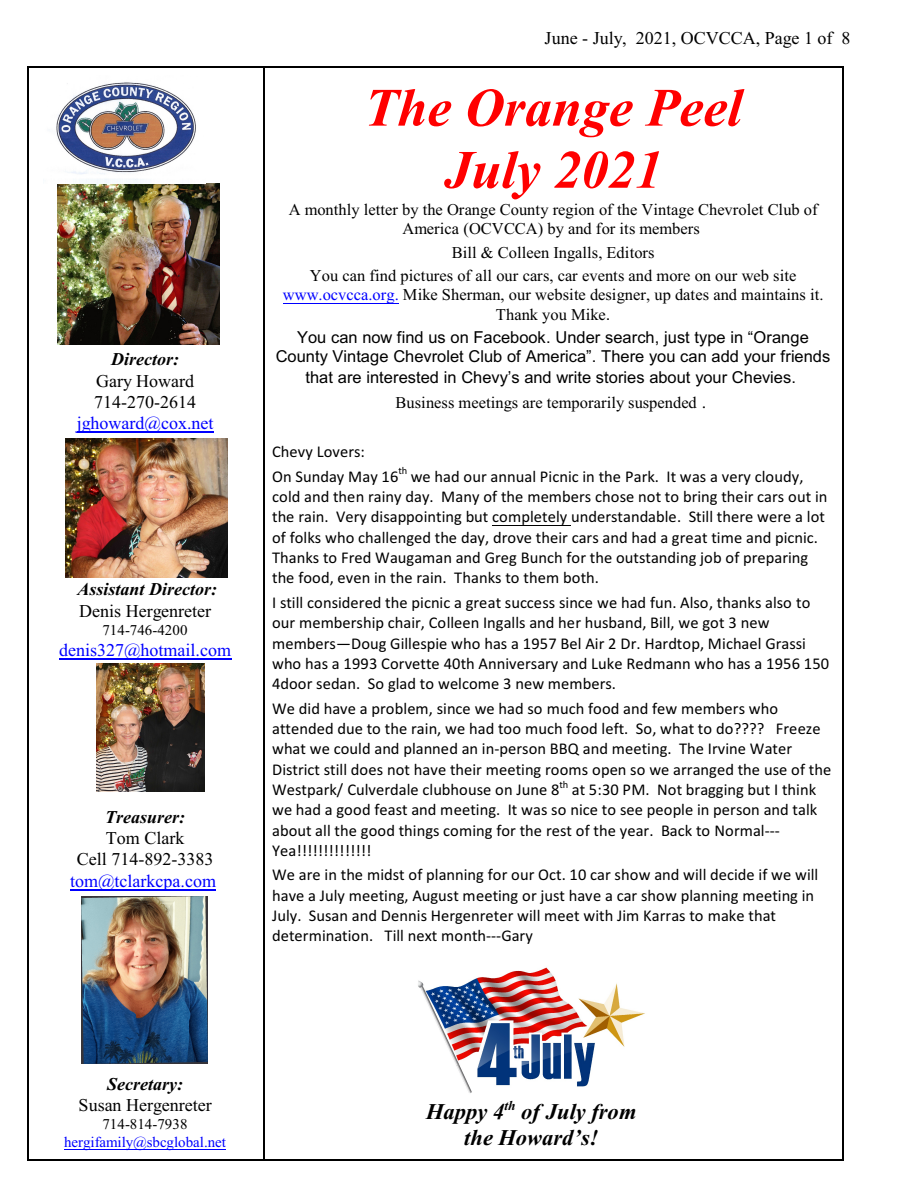
<style>
.page{position:relative;width:918px;height:1188px;background:#fff}
.page>*{position:absolute;margin:0;border:0;box-sizing:border-box;transform-origin:0 0}
.t1{font:italic 700 54px/62.1px "Times New Roman";color:#f00;text-align:center}
.t2{font:italic 700 22.5px/26px "Times New Roman";color:#000;text-align:center}
.t3{font:18px/21.3px "Times New Roman";color:#000}
.t4{font:18px "Times New Roman";color:#00f}
.t5{font:italic 700 18px "Times New Roman";color:#000}
.t6{font:16.5px/20.4px "Calibri";color:#000}
.t7{font:16.5px/19.5px "Times New Roman";color:#000;text-align:center}
.t8{font:16.5px/19.6px "Arial";color:#000;text-align:center}
.t9{font:15px "Times New Roman";color:#00f}
.t10{font:15px "Times New Roman";letter-spacing:.005em;color:#000}
.s1{color:#00f}
.s2{font-family:"Arial"}
.s3{font-size:18px}
</style>
<div class="page">
<hr style="left:27px;top:66px;width:1px;height:1095px;background:#000">
<hr style="left:27px;top:66px;width:236px;height:1px;background:#000">
<hr style="left:27px;top:1160px;width:236px;height:1px;background:#000">
<hr style="left:263px;top:66px;width:2px;height:1095px;background:#000">
<hr style="left:842px;top:66px;width:1px;height:1095px;background:#000">
<hr style="left:263px;top:66px;width:580px;height:1px;background:#000">
<hr style="left:263px;top:1160px;width:580px;height:1px;background:#000">
<img style="left:57px;top:184px;width:162px;height:160px">
<img style="left:65px;top:439px;width:162px;height:139px">
<img style="left:97px;top:663px;width:107px;height:129px">
<img style="left:81px;top:897px;width:126px;height:166px">
<img style="left:418px;top:967px;width:227px;height:126px">
<hr style="left:77px;top:432px;width:136px;height:1px;background:#00f">
<hr style="left:59px;top:658px;width:172px;height:1px;background:#00f">
<hr style="left:70px;top:889px;width:146px;height:1px;background:#00f">
<hr style="left:64px;top:1149px;width:162px;height:1px;background:#00f">
<hr style="left:283px;top:303px;width:116px;height:1px;background:#00f">
<hr style="left:492px;top:525px;width:79px;height:1px;background:#000">
<img style="left:56px;top:82px;width:140px;height:101px">
<p class="t5" style="left:111px;top:353px;width:69px">Director:</p>
<p class="t3" style="left:94px;top:372px;width:103px">Gary Howard<br>714-270-2614</p>
<p class="t4" style="left:77px;top:417px;width:138px">jghoward@cox.net</p>
<p class="t5" style="left:78px;top:583px;width:141px">Assistant Director:</p>
<p class="t3" style="left:79px;top:602px;width:134px">Denis Hergenreter</p>
<p class="t10" style="left:102px;top:625px;width:87px">714-746-4200</p>
<p class="t4" style="left:59px;top:643px;width:174px">denis327@hotmail.com</p>
<p class="t5" style="left:105px;top:811px;width:81px">Treasurer:</p>
<p class="t3" style="left:77px;top:829px;width:138px;text-align:center">Tom Clark<br>Cell 714-892-3383</p>
<p class="t4" style="left:70px;top:874px;width:148px">tom@tclarkcpa.com</p>
<p class="t3" style="left:544px;top:29px;width:308px">June - July, 2021, OCVCCA, Page 1 of 8</p>
<h1 class="t1" style="left:364px;top:82px;width:379px">The Orange Peel<br>July 2021</h1>
<p class="t7" style="left:289px;top:201px;width:530px">A monthly letter by the Orange County region of the Vintage Chevrolet Club of<br>America (OCVCCA) by and for its members</p>
<p class="t7" style="left:310px;top:242px;width:488px;line-height:23.4px">Bill &amp; Colleen Ingalls, Editors<br>You can find pictures of all our cars, car events and more on our web site</p>
<p class="t7" style="left:283px;top:287px;width:542px"><span class="s1">www.ocvcca.org.</span> Mike Sherman, our website designer, up dates and maintains it.<br>Thank you Mike<span class="s2">.</span></p>
<p class="t8" style="left:276px;top:329px;width:556px">You can now find us on Facebook. Under search, just type in “Orange<br>County Vintage Chevrolet Club of America”. There you can add your friends that are interested in Chevy’s and write stories about your Chevies.</p>
<p class="t7" style="left:396px;top:394px;width:312px">Business meetings are temporarily suspended <span class="s3">.</span></p>
<p class="t6" style="left:272px;top:441px;width:533px;line-height:24.3px">Chevy Lovers:<br>On Sunday May 16<sup>th</sup> we had our annual Picnic in the Park. It was a very cloudy,</p>
<p class="t6" style="left:272px;top:488px;width:557px">cold and then rainy day. Many of the members chose not to bring their cars out in the rain. Very disappointing but completely understandable. Still there were a lot of folks who challenged the day, drove their cars and had a great time and picnic.<br>Thanks to Fred Waugaman and Greg Bunch for the outstanding job of preparing the food, even in the rain. Thanks to them both.</p>
<p class="t6" style="left:272px;top:594px;width:559px">I still considered the picnic a great success since we had fun. Also, thanks also to our membership chair, Colleen Ingalls and her husband, Bill, we got 3 new members—Doug Gillespie who has a 1957 Bel Air 2 Dr. Hardtop, Michael Grassi who has a 1993 Corvette 40th Anniversary and Luke Redmann who has a 1956 150<br>4door sedan. So glad to welcome 3 new members.</p>
<p class="t6" style="left:272px;top:699px;width:561px">We did have a problem, since we had so much food and few members who attended due to the rain, we had too much food left. So, what to do???? Freeze what we could and planned an in-person BBQ and meeting. The Irvine Water District still does not have their meeting rooms open so we arranged the use of the Westpark/ Culverdale clubhouse on June 8<sup>th</sup> at 5:30 PM. Not bragging but I think we had a good feast and meeting. It was so nice to see people in person and talk about all the good things coming for the rest of the year. Back to Normal--- Yea!!!!!!!!!!!!!!</p>
<p class="t6" style="left:272px;top:866px;width:548px">We are in the midst of planning for our Oct. 10 car show and will decide if we will have a July meeting, August meeting or just have a car show planning meeting in July. Susan and Dennis Hergenreter will meet with Jim Karras to make that determination. Till next month---Gary</p>
<p class="t5" style="left:107px;top:1078px;width:77px">Secretary:</p>
<p class="t3" style="left:79px;top:1096px;width:135px">Susan Hergenreter</p>
<p class="t10" style="left:102px;top:1119px;width:87px">714-814-7938</p>
<p class="t9" style="left:64px;top:1137px;width:163px">hergifamily@sbcglobal.net</p>
<h2 class="t2" style="left:426px;top:1101px;width:212px">Happy 4<sup>th</sup> of July from the Howard’s!</h2>
</div>
